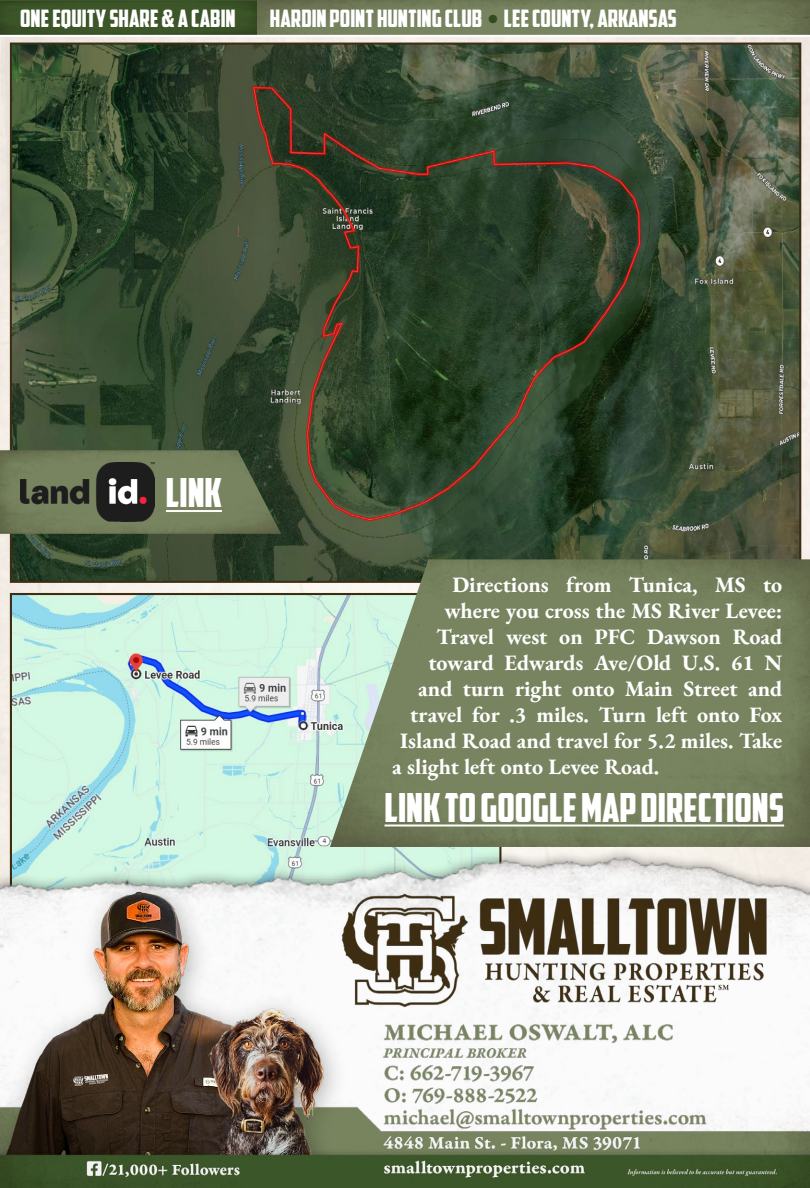
<style>
.page{position:relative;width:810px;height:1188px;background:#fff}
.page>*{position:absolute;margin:0;border:0;box-sizing:border-box;transform-origin:0 0}
.t1{font:40px "American Captain";color:#fff}
.t2{font:24px "American Captain";color:#fff}
.t3{font:22px "EB Garamond";color:#fff}
.s1{color:#344822}
</style>
<div class="page">
<img style="left:0;top:37px;width:810px;height:770px">
<img style="left:257px;top:0;width:553px;height:35px">
<div style="left:0;top:0;width:257px;height:35px;background:#3c5629"></div>
<img style="left:13px;top:46px;width:785px;height:534px">
<img style="left:13px;top:596px;width:317px;height:211px">
<img style="left:0;top:450px;width:281px;height:84px">
<img style="left:330px;top:559px;width:480px;height:248px">
<hr style="left:166px;top:510px;width:56px;height:2px;background:#fff">
<img style="left:20px;top:463px;width:135px;height:59px">
<img style="left:0;top:807px;width:810px;height:73px">
<img style="left:0;top:880px;width:810px;height:308px">
<p class="t2" style="left:20px;top:4px;width:217px">ONE EQUITY SHARE &amp; A CABIN</p>
<p class="t2" style="left:270px;top:4px;width:408px">HARDIN POINT HUNTING CLUB <span class="s1">•</span> LEE COUNTY, ARKANSAS</p>
<h1 class="t1" style="left:166px;top:469px;width:57px">LINK</h1>
<p class="t3" style="left:452px;top:571px;width:331px">Directions from Tunica, MS to</p>
<p class="t3" style="left:444px;top:597px;width:340px">where you cross the MS River Levee:</p>
<p class="t3" style="left:436px;top:623px;width:348px">Travel west on PFC Dawson Road</p>
<p class="t3" style="left:428px;top:649px;width:356px">toward Edwards Ave/Old U.S. 61 N</p>
<p class="t3" style="left:418px;top:675px;width:366px">and turn right onto Main Street and</p>
<p class="t3" style="left:410px;top:701px;width:373px">travel for .3 miles. Turn left onto Fox</p>
<p class="t3" style="left:400px;top:727px;width:384px">Island Road and travel for 5.2 miles. Take</p>
<p class="t3" style="left:392px;top:753px;width:268px">a slight left onto Levee Road.</p>
<h1 class="t1" style="left:385px;top:783px;width:401px">LINK TO GOOGLE MAP DIRECTIONS</h1>
</div>
